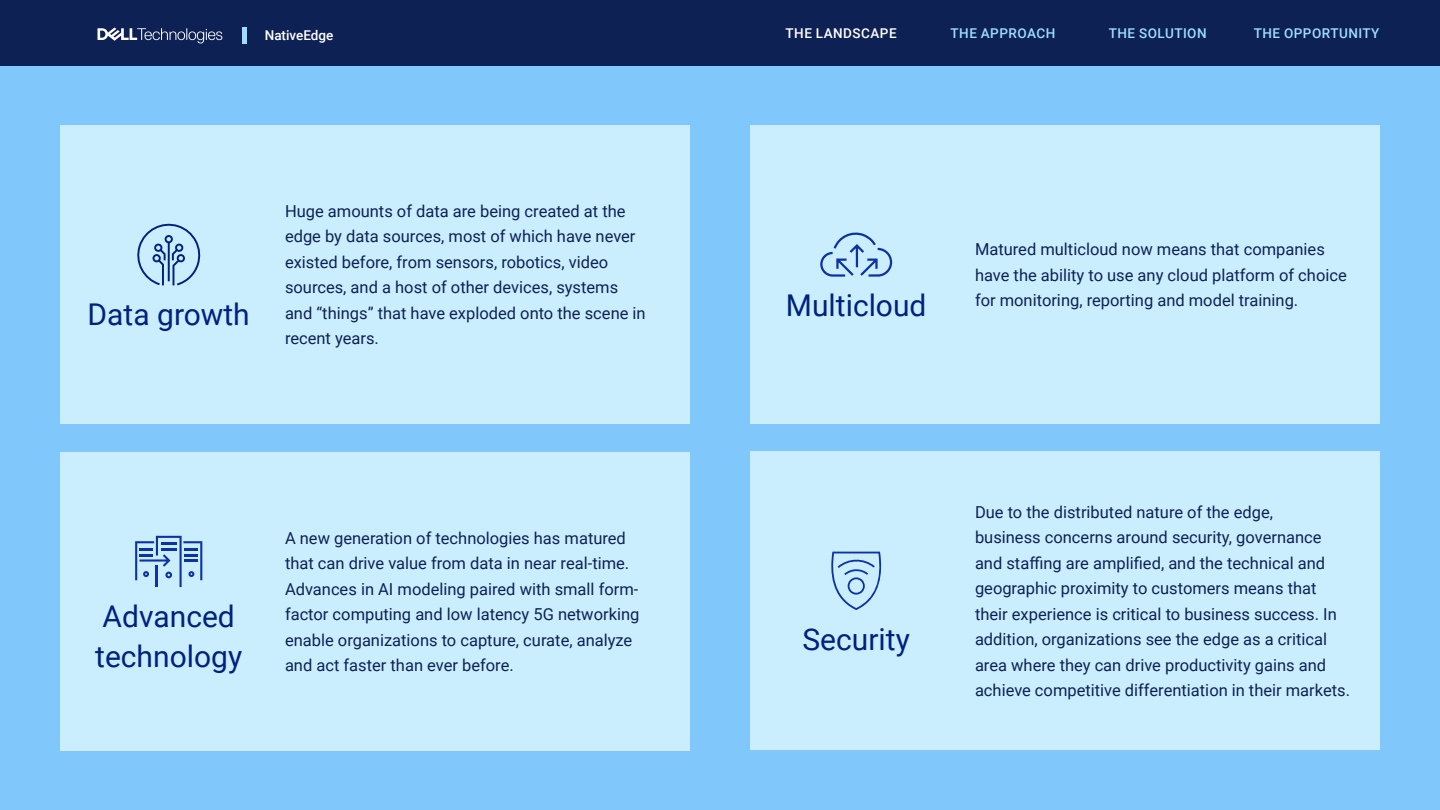
<style>
.page{position:relative;width:1440px;height:810px;background:#80c7fb}
.page>*{position:absolute;margin:0;border:0;box-sizing:border-box;transform-origin:0 0}
.t1{font:30px/39.8px "Roboto";color:#00227f}
.t2{font:16.5px/25.5px "Roboto";color:#0d2155}
.t3{font:500 13.5px "Roboto";letter-spacing:.035em;color:#9fddff}
.t4{font:500 13.5px "Roboto";letter-spacing:.035em;color:#fff}
.t5{font:500 13.5px "Roboto";color:#fff}
</style>
<div class="page">
<div style="left:0;top:0;width:1440px;height:65px;background:#0d2155"></div>
<svg style="left:97px;top:27px;width:125px;height:17px"></svg>
<hr style="left:242px;top:27px;width:4px;height:17px;background:#9fddff">
<div style="left:60px;top:125px;width:630px;height:299px;background:#cbeeff"></div>
<svg style="left:137px;top:223px;width:64px;height:62px"></svg>
<div style="left:60px;top:452px;width:630px;height:298px;background:#cbeeff"></div>
<svg style="left:135px;top:536px;width:67px;height:51px"></svg>
<div style="left:750px;top:125px;width:630px;height:299px;background:#cbeeff"></div>
<svg style="left:820px;top:232px;width:72px;height:45px"></svg>
<div style="left:750px;top:452px;width:630px;height:298px;background:#cbeeff"></div>
<svg style="left:831px;top:552px;width:51px;height:58px"></svg>
<p class="t5" style="left:265px;top:26px;width:70px">NativeEdge</p>
<p class="t4" style="left:786px;top:23px;width:113px">THE LANDSCAPE</p>
<p class="t3" style="left:951px;top:23px;width:106px">THE APPROACH</p>
<p class="t3" style="left:1109px;top:23px;width:99px">THE SOLUTION</p>
<p class="t3" style="left:1254px;top:23px;width:127px">THE OPPORTUNITY</p>
<h1 class="t1" style="left:88px;top:294px;width:164px">Data growth</h1>
<p class="t2" style="left:285px;top:198px;width:362px">Huge amounts of data are being created at the edge by data sources, most of which have never existed before, from sensors, robotics, video sources, and a host of other devices, systems and “things” that have exploded onto the scene in recent years.</p>
<h1 class="t1" style="left:95px;top:595px;width:148px">Advanced technology</h1>
<p class="t2" style="left:285px;top:524px;width:356px">A new generation of technologies has matured that can drive value from data in near real-time.<br>Advances in AI modeling paired with small form&shy;factor computing and low latency 5G networking enable organizations to capture, curate, analyze and act faster than ever before.</p>
<h1 class="t1" style="left:786px;top:285px;width:142px">Multicloud</h1>
<p class="t2" style="left:975px;top:236px;width:373px">Matured multicloud now means that companies have the ability to use any cloud platform of choice for monitoring, reporting and model training.</p>
<h1 class="t1" style="left:803px;top:618px;width:109px">Security</h1>
<p class="t2" style="left:975px;top:498px;width:377px">Due to the distributed nature of the edge,<br>business concerns around security, governance and staffing are amplified, and the technical and geographic proximity to customers means that their experience is critical to business success. In addition, organizations see the edge as a critical area where they can drive productivity gains and achieve competitive differentiation in their markets.</p>
</div>
